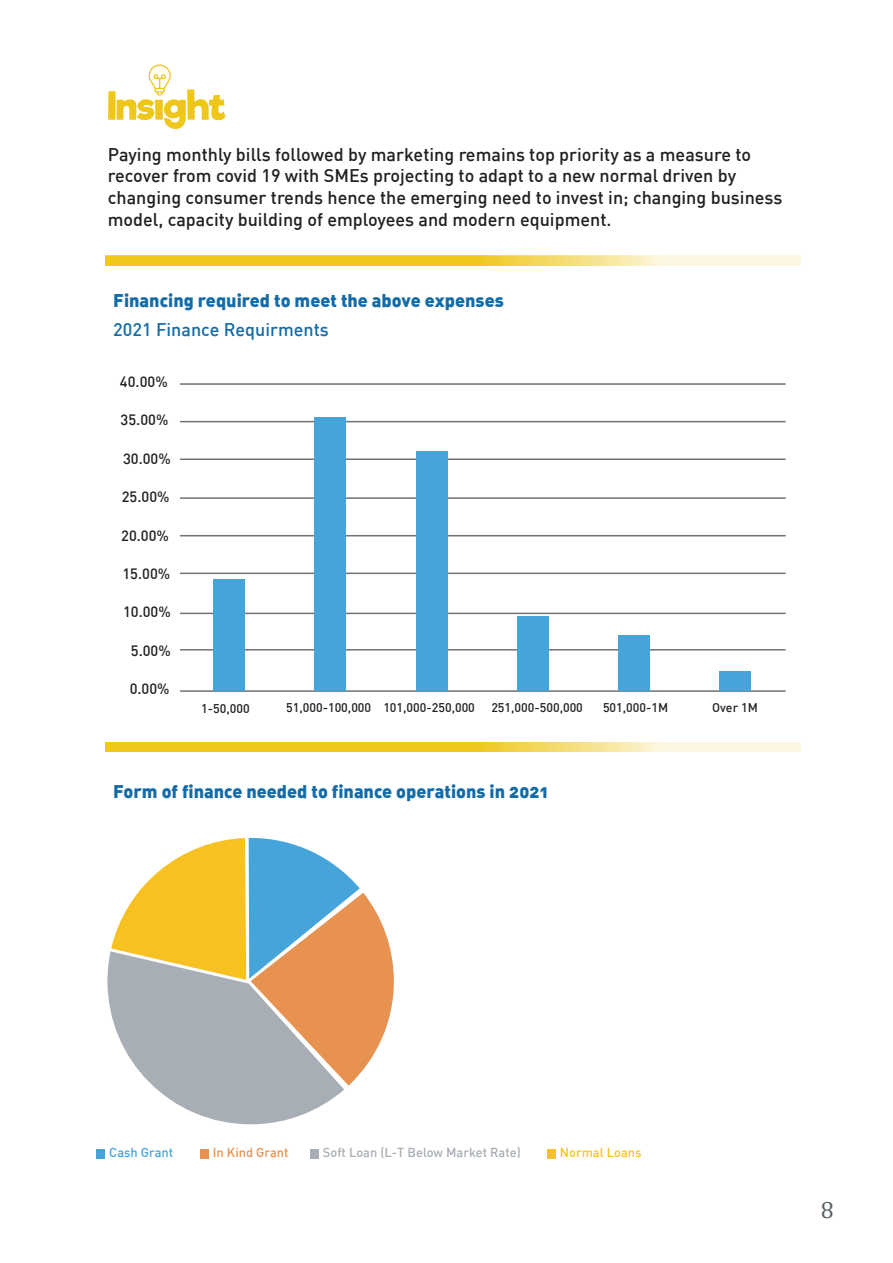
<style>
.page{position:relative;width:893px;height:1263px;background:#fff}
.page>*{position:absolute;margin:0;border:0;box-sizing:border-box;transform-origin:0 0}
.t1{font:23.55px "Cambria";color:#576163}
.t2{font:500 18px/21.6px "DIN";color:#231f20}
.t3{font:18px "DIN Black Alternate";color:#136ba7}
.t4{font:500 18px "DIN";color:#136ba7}
.t5{font:500 14.7px "DIN";color:#231f20}
.t6{font:500 12.9px "DIN";color:#a8aeb5}
.t7{font:500 12.9px "DIN";color:#e89252}
.t8{font:500 12.9px "DIN";color:#f7c221}
.t9{font:500 12.9px "DIN";color:#45a5db}
.t10{font:500 12.45px "DIN";color:#231f20}
</style>
<div class="page">
<hr style="left:180px;top:383px;width:606px;height:2px;background:#6e7579">
<hr style="left:180px;top:421px;width:606px;height:1px;background:#6e7579">
<hr style="left:180px;top:458px;width:606px;height:2px;background:#6e7579">
<hr style="left:180px;top:497px;width:606px;height:2px;background:#6e7579">
<hr style="left:180px;top:535px;width:606px;height:1px;background:#6e7579">
<hr style="left:180px;top:573px;width:606px;height:1px;background:#6e7579">
<hr style="left:180px;top:613px;width:606px;height:1px;background:#6e7579">
<hr style="left:180px;top:649px;width:606px;height:1px;background:#6e7579">
<hr style="left:180px;top:690px;width:606px;height:2px;background:#6e7579">
<svg style="left:105px;top:255px;width:696px;height:11px;background:#f3d75e"></svg>
<svg style="left:105px;top:742px;width:696px;height:10px;background:#f3d65b"></svg>
<div style="left:108px;top:91px;width:8px;height:29px;background:#efc71a"></div>
<svg style="left:117px;top:64px;width:109px;height:65px"></svg>
<div style="left:97px;top:1149px;width:8px;height:9px;background:#45a5db"></div>
<div style="left:200px;top:1149px;width:8px;height:9px;background:#e89252"></div>
<div style="left:310px;top:1149px;width:9px;height:9px;background:#a8aeb5"></div>
<div style="left:547px;top:1149px;width:9px;height:9px;background:#f7c221"></div>
<div style="left:213px;top:579px;width:32px;height:111px;background:#45a5db"></div>
<div style="left:517px;top:616px;width:31px;height:74px;background:#45a5db"></div>
<div style="left:618px;top:635px;width:32px;height:55px;background:#45a5db"></div>
<div style="left:719px;top:671px;width:32px;height:19px;background:#45a5db"></div>
<div style="left:314px;top:417px;width:32px;height:273px;background:#45a5db"></div>
<div style="left:416px;top:451px;width:32px;height:239px;background:#45a5db"></div>
<svg style="left:107px;top:838px;width:287px;height:286px"></svg>
<p class="t2" style="left:108px;top:143px;width:676px">Paying monthly bills followed by marketing remains top priority as a measure to recover from covid 19 with SMEs projecting to adapt to a new normal driven by changing consumer trends hence the emerging need to invest in; changing business model, capacity building of employees and modern equipment.</p>
<p class="t3" style="left:113px;top:288px;width:392px">Financing required to meet the above expenses</p>
<p class="t4" style="left:113px;top:318px;width:217px">2021 Finance Requirments</p>
<p class="t5" style="left:120px;top:372px;width:49px">40.00%</p>
<p class="t5" style="left:121px;top:410px;width:49px">35.00%</p>
<p class="t5" style="left:123px;top:449px;width:49px">30.00%</p>
<p class="t5" style="left:122px;top:488px;width:49px">25.00%</p>
<p class="t5" style="left:121px;top:526px;width:49px">20.00%</p>
<p class="t5" style="left:122px;top:564px;width:49px">15.00%</p>
<p class="t5" style="left:123px;top:602px;width:49px">10.00%</p>
<p class="t5" style="left:131px;top:641px;width:41px">5.00%</p>
<p class="t5" style="left:130px;top:679px;width:41px">0.00%</p>
<p class="t10" style="left:201px;top:700px;width:50px">1-50,000</p>
<p class="t10" style="left:286px;top:700px;width:190px">51,000-100,000 101,000-250,000</p>
<p class="t10" style="left:491px;top:700px;width:93px">251,000-500,000</p>
<p class="t10" style="left:603px;top:700px;width:67px">501,000-1M</p>
<p class="t10" style="left:712px;top:700px;width:47px">Over 1M</p>
<p class="t3" style="left:113px;top:779px;width:437px">Form of finance needed to finance operations in 2021</p>
<p class="t9" style="left:109px;top:1144px;width:65px">Cash Grant</p>
<p class="t7" style="left:213px;top:1144px;width:77px">In Kind Grant</p>
<p class="t6" style="left:323px;top:1144px;width:199px">Soft Loan (L-T Below Market Rate)</p>
<p class="t8" style="left:560px;top:1144px;width:83px">Normal Loans</p>
<h1 class="t1" style="left:821px;top:1195px;width:15px">8</h1>
</div>
